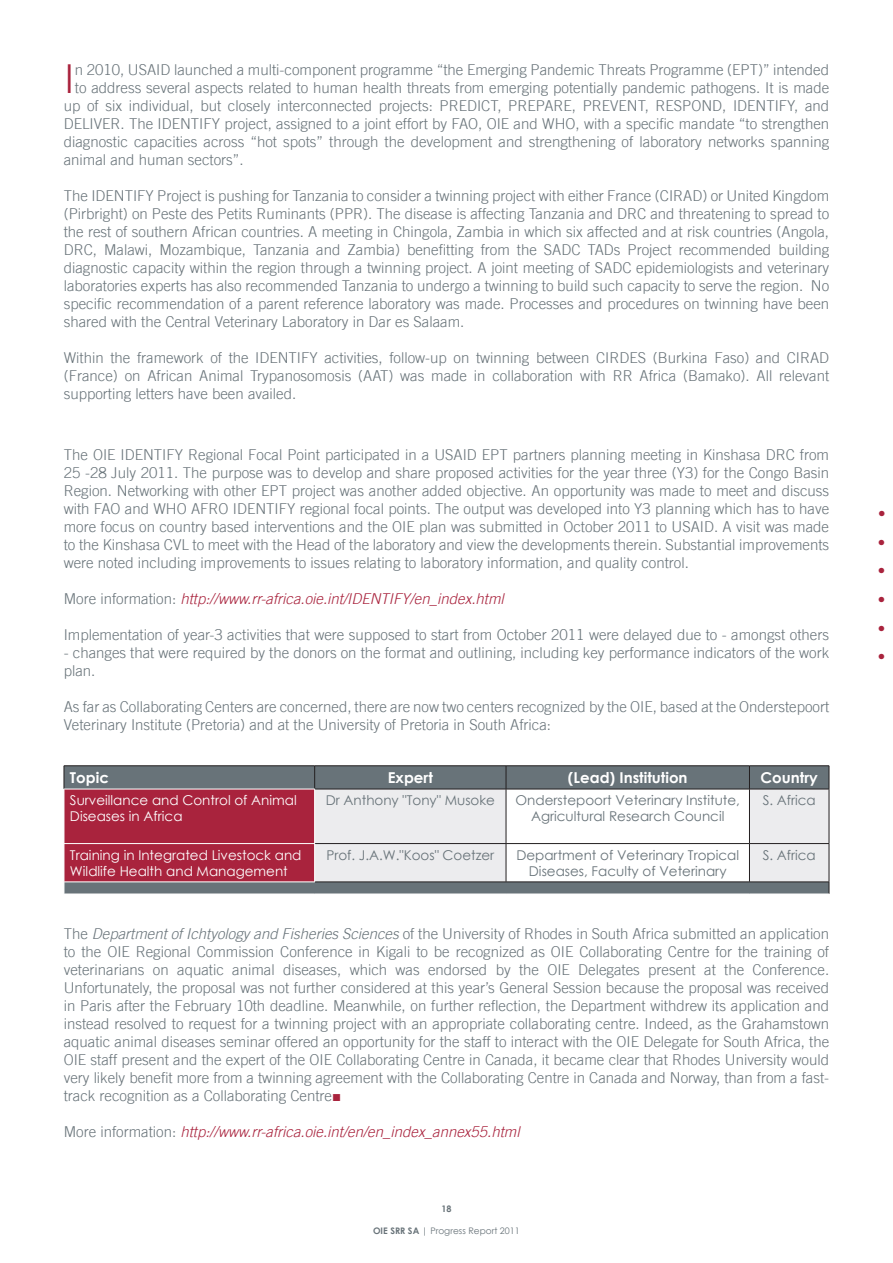
<style>
.page{position:relative;width:893px;height:1263px;background:#fff}
.page>*{position:absolute;margin:0;border:0;box-sizing:border-box;transform-origin:0 0}
.t1{font:300 39.9px "Trade Gothic LT";color:#a9233d}
.t2{font:300 15px/18px "Trade Gothic LT";color:#687379;text-align:justify}
.t3{font:italic 300 15px "Trade Gothic LT";color:#a9233d}
.t4{font:700 15px "Century Gothic";color:#fff}
.t5{font:300 15px "Trade Gothic LT";color:#a9233d}
.t6{font:13.5px/16.2px "Century Gothic";color:#687379;text-align:center}
.t7{font:13.5px/16.2px "Century Gothic";color:#fff}
.t8{font:9px "Century Gothic";color:#687379}
.t9{font:700 9px "Century Gothic";color:#687379}
.s1{font-style:normal;color:#687379}
.s2{font-style:italic}
.s3{font-family:"Arial";font-weight:400;color:#a9233d}
.s4{font-weight:700}
</style>
<div class="page">
<svg style="left:315px;top:766px;width:514px;height:128px;background:#687378"></svg>
<svg style="left:315px;top:790px;width:514px;height:92px;fill:#ececee"></svg>
<hr style="left:64px;top:765px;width:251px;height:1px;background:#231f20">
<hr style="left:315px;top:765px;width:191px;height:1px;background:#231f20">
<hr style="left:506px;top:765px;width:243px;height:1px;background:#231f20">
<svg style="left:506px;top:766px;width:1px;height:23px"></svg>
<hr style="left:749px;top:765px;width:80px;height:1px;background:#231f20">
<svg style="left:749px;top:766px;width:1px;height:23px"></svg>
<svg style="left:829px;top:766px;width:1px;height:23px"></svg>
<hr style="left:315px;top:789px;width:191px;height:1px;background:#231f20">
<hr style="left:506px;top:789px;width:243px;height:1px;background:#231f20">
<hr style="left:506px;top:789px;width:1px;height:54px;background:#231f20">
<hr style="left:749px;top:789px;width:80px;height:1px;background:#231f20">
<hr style="left:749px;top:789px;width:1px;height:54px;background:#231f20">
<hr style="left:829px;top:789px;width:1px;height:54px;background:#231f20">
<hr style="left:315px;top:843px;width:191px;height:1px;background:#231f20">
<hr style="left:506px;top:843px;width:243px;height:1px;background:#231f20">
<hr style="left:506px;top:844px;width:1px;height:38px;background:#231f20">
<hr style="left:749px;top:843px;width:80px;height:1px;background:#231f20">
<hr style="left:749px;top:844px;width:1px;height:38px;background:#231f20">
<hr style="left:829px;top:844px;width:1px;height:38px;background:#231f20">
<hr style="left:315px;top:882px;width:191px;height:1px;background:#231f20">
<hr style="left:506px;top:882px;width:243px;height:1px;background:#231f20">
<hr style="left:749px;top:882px;width:80px;height:1px;background:#231f20">
<svg style="left:829px;top:882px;width:1px;height:12px"></svg>
<svg style="left:64px;top:766px;width:251px;height:128px;background:#9a3e52"></svg>
<p class="t1" style="left:64px;top:55px;width:13px">I</p>
<p class="t2" style="left:75px;top:60px;width:756px">n 2010, USAID launched a multi-component programme “the Emerging Pandemic Threats Programme (EPT)” intended</p>
<p class="t2" style="left:75px;top:78px;width:756px">to address several aspects related to human health threats from emerging potentially pandemic pathogens. It is made</p>
<p class="t2" style="left:64px;top:96px;width:767px">up of six individual, but closely interconnected projects: PREDICT, PREPARE, PREVENT, RESPOND, IDENTIFY, and</p>
<p class="t2" style="left:64px;top:114px;width:767px">DELIVER. The IDENTIFY project, assigned to a joint effort by FAO, OIE and WHO, with a specific mandate “to strengthen</p>
<p class="t2" style="left:64px;top:132px;width:767px">diagnostic capacities across “hot spots” through the development and strengthening of laboratory networks spanning</p>
<p class="t2" style="left:64px;top:150px;width:182px">animal and human sectors”.</p>
<p class="t2" style="left:64px;top:186px;width:767px">The IDENTIFY Project is pushing for Tanzania to consider a twinning project with either France (CIRAD) or United Kingdom (Pirbright) on Peste des Petits Ruminants (PPR). The disease is affecting Tanzania and DRC and threatening to spread to the rest of southern African countries. A meeting in Chingola, Zambia in which six affected and at risk countries (Angola, DRC, Malawi, Mozambique, Tanzania and Zambia) benefitting from the SADC TADs Project recommended building diagnostic capacity within the region through a twinning project. A joint meeting of SADC epidemiologists and veterinary laboratories experts has also recommended Tanzania to undergo a twinning to build such capacity to serve the region. No specific recommendation of a parent reference laboratory was made. Processes and procedures on twinning have been shared with the Central Veterinary Laboratory in Dar es Salaam.</p>
<p class="t2" style="left:64px;top:348px;width:767px">Within the framework of the IDENTIFY activities, follow-up on twinning between CIRDES (Burkina Faso) and CIRAD (France) on African Animal Trypanosomosis (AAT) was made in collaboration with RR Africa (Bamako). All relevant supporting letters have been availed.</p>
<p class="t2" style="left:64px;top:446px;width:767px">The OIE IDENTIFY Regional Focal Point participated in a USAID EPT partners planning meeting in Kinshasa DRC from 25 -28 July 2011. The purpose was to develop and share proposed activities for the year three (Y3) for the Congo Basin Region. Networking with other EPT project was another added objective. An opportunity was made to meet and discuss with FAO and WHO AFRO IDENTIFY regional focal points. The output was developed into Y3 planning which has to have more focus on country based interventions and the OIE plan was submitted in October 2011 to USAID. A visit was made to the Kinshasa CVL to meet with the Head of the laboratory and view the developments therein. Substantial improvements were noted including improvements to issues relating to laboratory information, and quality control.</p>
<p class="t3" style="left:64px;top:590px;width:442px"><span class="s1">More information:</span> http://www.rr-africa.oie.int/IDENTIFY/en_index.html</p>
<p class="t2" style="left:64px;top:626px;width:767px">Implementation of year-3 activities that were supposed to start from October 2011 were delayed due to - amongst others</p>
<p class="t2" style="left:64px;top:644px;width:767px">- changes that were required by the donors on the format and outlining, including key performance indicators of the work plan.</p>
<p class="t2" style="left:64px;top:698px;width:767px">As far as Collaborating Centers are concerned, there are now two centers recognized by the OIE, based at the Onderstepoort<br>Veterinary Institute (Pretoria) and at the University of Pretoria in South Africa:</p>
<p class="t4" style="left:70px;top:766px;width:40px">Topic</p>
<p class="t4" style="left:388px;top:766px;width:46px">Expert</p>
<p class="t4" style="left:568px;top:766px;width:121px">(Lead) Institution</p>
<p class="t4" style="left:761px;top:766px;width:59px">Country</p>
<p class="t7" style="left:70px;top:792px;width:228px">Surveillance and Control of Animal<br>Diseases in Africa</p>
<p class="t6" style="left:326px;top:792px;width:171px">Dr Anthony "Tony" Musoke</p>
<p class="t6" style="left:515px;top:792px;width:226px">Onderstepoort Veterinary Institute,<br>Agricultural Research Council</p>
<p class="t6" style="left:763px;top:792px;width:55px">S. Africa</p>
<p class="t7" style="left:70px;top:846px;width:233px">Training in Integrated Livestock and<br>Wildlife Health and Management</p>
<p class="t6" style="left:326px;top:846px;width:170px">Prof. J.A.W."Koos" Coetzer</p>
<p class="t6" style="left:516px;top:846px;width:224px">Department of Veterinary Tropical<br>Diseases, Faculty of Veterinary</p>
<p class="t6" style="left:763px;top:846px;width:55px">S. Africa</p>
<p class="t2" style="left:64px;top:924px;width:767px">The <span class="s2">Department of Ichtyology and Fisheries Sciences</span> of the University of Rhodes in South Africa submitted an application to the OIE Regional Commission Conference in Kigali to be recognized as OIE Collaborating Centre for the training of veterinarians on aquatic animal diseases, which was endorsed by the OIE Delegates present at the Conference.<br>Unfortunately, the proposal was not further considered at this year’s General Session because the proposal was received in Paris after the February 10th deadline. Meanwhile, on further reflection, the Department withdrew its application and instead resolved to request for a twinning project with an appropriate collaborating centre. Indeed, as the Grahamstown aquatic animal diseases seminar offered an opportunity for the staff to interact with the OIE Delegate for South Africa, the OIE staff present and the expert of the OIE Collaborating Centre in Canada, it became clear that Rhodes University would very likely benefit more from a twinning agreement with the Collaborating Centre in Canada and Norway, than from a fast&shy;track recognition as a Collaborating Centre<span class="s3">■</span></p>
<p class="t3" style="left:64px;top:1122px;width:457px"><span class="s1">More information:</span> http://www.rr-africa.oie.int/en/en_index_annex55.html</p>
<p class="t9" style="left:441px;top:1202px;width:12px">18</p>
<p class="t8" style="left:373px;top:1224px;width:148px"><span class="s4">OIE SRR SA</span> | Progress Report 2011</p>
<p class="t5" style="left:878px;top:505px;width:9px">•</p>
<p class="t5" style="left:878px;top:534px;width:9px">•</p>
<p class="t5" style="left:878px;top:562px;width:9px">•</p>
<p class="t5" style="left:878px;top:591px;width:9px">•</p>
<p class="t5" style="left:878px;top:619px;width:9px">•</p>
<p class="t5" style="left:878px;top:648px;width:9px">•</p>
</div>
